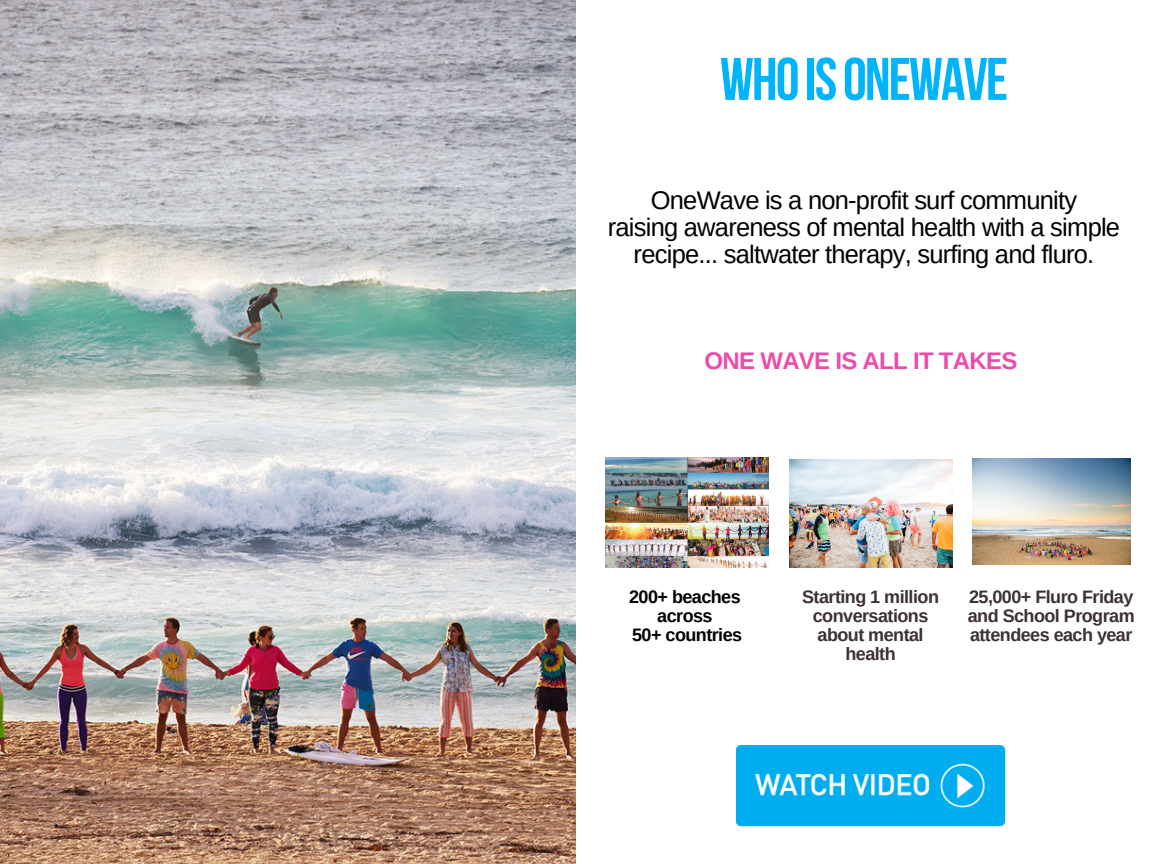
<style>
.page{position:relative;width:1152px;height:864px;background:#fff}
.page>*{position:absolute;margin:0;border:0;box-sizing:border-box;transform-origin:0 0}
.t1{font:700 60px "Bebas Neue";letter-spacing:-.03em;color:#00b4fc}
.t2{font:25.5px/27px "Arimo";letter-spacing:-.03em;color:#000;text-align:center}
.t3{font:700 24px "Arimo";letter-spacing:-.03em;color:#eb4caa}
.t4{font:700 18px/19.2px "Arimo";letter-spacing:-.03em;color:#3d3132;text-align:justify}
.t5{font:700 18px/19.2px "Arimo";letter-spacing:-.03em;color:#000;text-align:center}
</style>
<div class="page">
<img style="left:0;top:0;width:576px;height:864px">
<img style="left:606px;top:457px;width:163px;height:110px">
<img style="left:789px;top:460px;width:163px;height:108px">
<img style="left:736px;top:745px;width:269px;height:81px">
<img style="left:973px;top:459px;width:157px;height:105px">
<h1 class="t1" style="left:720px;top:55px;width:290px">WHOISONEWAVE</h1>
<p class="t2" style="left:608px;top:187px;width:514px">OneWave is a non-profit surf community<br>raising awareness of mental health with a simple recipe... saltwater therapy, surfing and fluro.</p>
<p class="t3" style="left:705px;top:347px;width:314px">ONE WAVE IS ALL IT TAKES</p>
<p class="t5" style="left:629px;top:587px;width:115px">200+ beaches across<br>50+ countries</p>
<p class="t4" style="left:968px;top:587px;width:168px">25,000+ Fluro Friday and School Program attendees each year</p>
<p class="t4" style="left:802px;top:587px;width:138px;text-align:center">Starting 1 million conversations about mental health</p>
</div>
